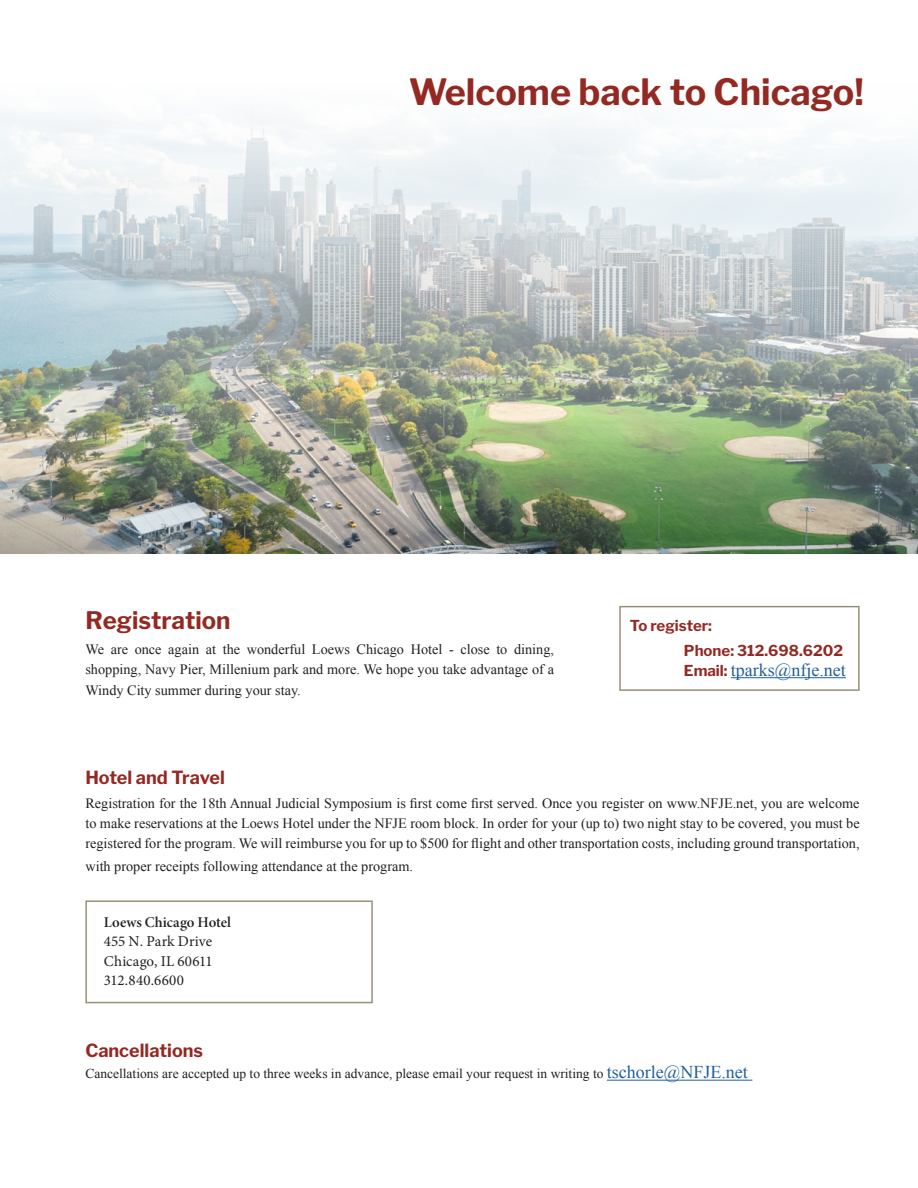
<style>
.page{position:relative;width:918px;height:1188px;background:#fff}
.page>*{position:absolute;margin:0;border:0;box-sizing:border-box;transform-origin:0 0}
.t1{font:700 36px "Libre Franklin";color:#942923}
.t2{font:700 24px "Libre Franklin";color:#942923}
.t3{font:700 18px "Libre Franklin";color:#942923}
.t4{font:18px "Times New Roman";color:#215e9e}
.t5{font:15px/19.5px "Minion Pro";letter-spacing:.01em;color:#231f20;text-align:justify}
.t6{font:700 15px/25.5px "Libre Franklin";color:#942923}
.t7{font:15px "Minion Pro Semibold Subh";letter-spacing:.005em;color:#231f20}
.t8{font:14.25px/20.2px "Times New Roman";color:#231f20;text-align:justify}
.t9{font:13.5px "Times New Roman";color:#231f20}
.s1{font-family:"Libre Franklin";font-weight:700;font-size:15px;color:#942923}
.s2{font-size:18px;color:#215e9e}
</style>
<div class="page">
<div style="left:619px;top:606px;width:241px;height:85px;border:2px solid #979178"></div>
<hr style="left:731px;top:677px;width:115px;height:1px;background:#215e9e">
<hr style="left:607px;top:1080px;width:145px;height:1px;background:#215e9e">
<img style="left:0;top:112px;width:918px;height:442px">
<div style="left:396px;top:64px;width:480px;height:60px;background:#fff"></div>
<div style="left:85px;top:900px;width:288px;height:103px;background:#fff;border:2px solid #979178"></div>
<h1 class="t1" style="left:409px;top:70px;width:457px">Welcome back to Chicago!</h1>
<h2 class="t2" style="left:85px;top:606px;width:147px">Registration</h2>
<p class="t8" style="left:85px;top:639px;width:470px">We are once again at the wonderful Loews Chicago Hotel - close to dining, shopping, Navy Pier, Millenium park and more. We hope you take advantage of a Windy City summer during your stay.</p>
<p class="t6" style="left:684px;top:613px;width:161px;text-indent:-54px">To register:<br>Phone: 312.698.6202</p>
<p class="t4" style="left:684px;top:658px;width:163px"><span class="s1">Email:</span> tparks@nfje.net</p>
<p class="t3" style="left:85px;top:767px;width:141px">Hotel and Travel</p>
<p class="t8" style="left:85px;top:793px;width:776px">Registration for the 18th Annual Judicial Symposium is first come first served. Once you register on www.NFJE.net, you are welcome to make reservations at the Loews Hotel under the NFJE room block. In order for your (up to) two night stay to be covered, you must be registered for the program. We will reimburse you for up to $500 for flight and other transportation costs, including ground transportation,</p>
<p class="t8" style="left:85px;top:856px;width:329px">with proper receipts following attendance at the program.</p>
<p class="t7" style="left:104px;top:912px;width:129px">Loews Chicago Hotel</p>
<p class="t5" style="left:104px;top:932px;width:110px">455 N. Park Drive Chicago, IL 60611<br>312.840.6600</p>
<p class="t3" style="left:85px;top:1040px;width:119px">Cancellations</p>
<p class="t9" style="left:85px;top:1065px;width:664px">Cancellations are accepted up to three weeks in advance, please email your request in writing to <span class="s2">tschorle@NFJE.net</span></p>
</div>
